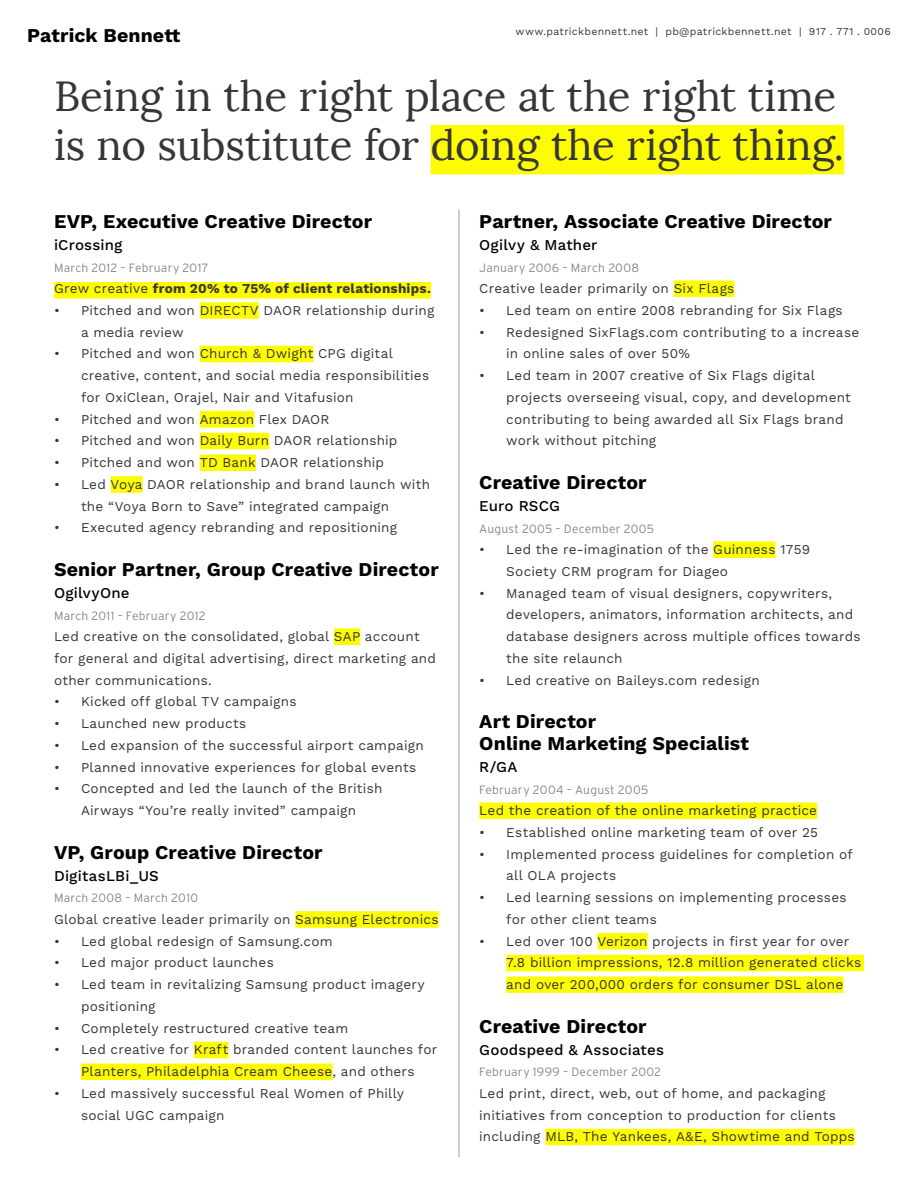
<style>
.page{position:relative;width:918px;height:1188px;background:#fff}
.page>*{position:absolute;margin:0;border:0;box-sizing:border-box;transform-origin:0 0}
.t1{font:42px/49.5px "Lora";letter-spacing:-.005em;color:#363636}
.t2{font:700 19.5px/21.8px "Work Sans";letter-spacing:.005em;color:#000}
.t3{font:500 15px "Work Sans";letter-spacing:.015em;color:#000}
.t4{font:13.5px/21.8px "Work Sans";letter-spacing:.015em;color:#363636}
.t5{font:700 13.5px "Work Sans";letter-spacing:.015em;color:#363636}
.t6{font:300 12px "Interstate";letter-spacing:.02em;color:#868787}
.t7{font:10.5px "Work Sans";letter-spacing:.025em;color:#363636}
.s1{font-weight:400}
</style>
<div class="page">
<div style="left:54px;top:282px;width:377px;height:16px;background:#fefc00"></div>
<div style="left:200px;top:302px;width:59px;height:17px;background:#fefc00"></div>
<div style="left:200px;top:346px;width:113px;height:16px;background:#fefc00"></div>
<div style="left:200px;top:411px;width:54px;height:17px;background:#fefc00"></div>
<div style="left:200px;top:433px;width:69px;height:16px;background:#fefc00"></div>
<div style="left:200px;top:454px;width:56px;height:17px;background:#fefc00"></div>
<div style="left:111px;top:476px;width:32px;height:17px;background:#fefc00"></div>
<div style="left:334px;top:628px;width:26px;height:17px;background:#fefc00"></div>
<div style="left:295px;top:911px;width:144px;height:17px;background:#fefc00"></div>
<div style="left:194px;top:1042px;width:34px;height:16px;background:#fefc00"></div>
<div style="left:81px;top:1064px;width:252px;height:16px;background:#fefc00"></div>
<div style="left:674px;top:280px;width:60px;height:17px;background:#fefc00"></div>
<div style="left:713px;top:542px;width:63px;height:16px;background:#fefc00"></div>
<div style="left:479px;top:802px;width:338px;height:17px;background:#fefc00"></div>
<div style="left:598px;top:933px;width:50px;height:17px;background:#fefc00"></div>
<div style="left:506px;top:955px;width:358px;height:16px;background:#fefc00"></div>
<div style="left:506px;top:976px;width:337px;height:17px;background:#fefc00"></div>
<div style="left:545px;top:1129px;width:310px;height:16px;background:#fefc00"></div>
<div style="left:431px;top:125px;width:413px;height:49px;background:#fefc00"></div>
<hr style="left:459px;top:210px;width:1px;height:947px;background:#363636">
<h2 class="t2" style="left:27px;top:25px;width:155px">Patrick Bennett</h2>
<p class="t7" style="left:516px;top:25px;width:377px">www.patrickbennett.net | pb@patrickbennett.net | 917 . 771 . 0006</p>
<h1 class="t1" style="left:54px;top:71px;width:792px">Being in the right place at the right time is no substitute for doing the right thing.</h1>
<h2 class="t2" style="left:54px;top:211px;width:320px">EVP, Executive Creative Director</h2>
<p class="t3" style="left:54px;top:236px;width:70px">iCrossing</p>
<p class="t6" style="left:54px;top:261px;width:156px">March 2012 – February 2017</p>
<p class="t5" style="left:54px;top:281px;width:378px"><span class="s1">Grew creative</span> from 20% to 75% of client relationships.</p>
<p class="t4" style="left:81px;top:300px;width:355px;text-indent:-27px">• Pitched and won DIRECTV DAOR relationship during a media review</p>
<p class="t4" style="left:81px;top:344px;width:350px;text-indent:-27px">• Pitched and won Church &amp; Dwight CPG digital creative, content, and social media responsibilities for OxiClean, Orajel, Nair and Vitafusion</p>
<p class="t4" style="left:54px;top:409px;width:277px">• Pitched and won Amazon Flex DAOR</p>
<p class="t4" style="left:54px;top:431px;width:345px">• Pitched and won Daily Burn DAOR relationship</p>
<p class="t4" style="left:54px;top:452px;width:332px">• Pitched and won TD Bank DAOR relationship</p>
<p class="t4" style="left:81px;top:474px;width:351px;text-indent:-27px">• Led Voya DAOR relationship and brand launch with the “Voya Born to Save” integrated campaign</p>
<p class="t4" style="left:54px;top:518px;width:345px">• Executed agency rebranding and repositioning</p>
<h2 class="t2" style="left:54px;top:559px;width:386px">Senior Partner, Group Creative Director</h2>
<p class="t3" style="left:54px;top:584px;width:77px">OgilvyOne</p>
<p class="t6" style="left:54px;top:609px;width:153px">March 2011 – February 2012</p>
<p class="t4" style="left:54px;top:626px;width:384px">Led creative on the consolidated, global SAP account for general and digital advertising, direct marketing and other communications.</p>
<p class="t4" style="left:54px;top:692px;width:244px">• Kicked off global TV campaigns</p>
<p class="t4" style="left:54px;top:713px;width:194px">• Launched new products</p>
<p class="t4" style="left:54px;top:735px;width:371px">• Led expansion of the successful airport campaign</p>
<p class="t4" style="left:54px;top:757px;width:364px">• Planned innovative experiences for global events</p>
<p class="t4" style="left:54px;top:779px;width:330px;text-align:center">• Concepted and led the launch of the British<br>Airways “You’re really invited” campaign</p>
<h2 class="t2" style="left:54px;top:842px;width:270px">VP, Group Creative Director</h2>
<p class="t3" style="left:54px;top:867px;width:106px">DigitasLBi_US</p>
<p class="t6" style="left:54px;top:891px;width:146px">March 2008 – March 2010</p>
<p class="t4" style="left:54px;top:909px;width:386px">Global creative leader primarily on Samsung Electronics</p>
<p class="t4" style="left:54px;top:931px;width:280px">• Led global redesign of Samsung.com</p>
<p class="t4" style="left:54px;top:953px;width:221px">• Led major product launches</p>
<p class="t4" style="left:81px;top:974px;width:345px;text-indent:-27px">• Led team in revitalizing Samsung product imagery positioning</p>
<p class="t4" style="left:54px;top:1018px;width:296px">• Completely restructured creative team</p>
<p class="t4" style="left:54px;top:1040px;width:385px;text-align:center">• Led creative for Kraft branded content launches for<br>Planters, Philadelphia Cream Cheese, and others</p>
<p class="t4" style="left:81px;top:1083px;width:325px;text-indent:-27px">• Led massively successful Real Women of Philly social UGC campaign</p>
<h2 class="t2" style="left:479px;top:211px;width:354px">Partner, Associate Creative Director</h2>
<p class="t3" style="left:479px;top:236px;width:120px">Ogilvy &amp; Mather</p>
<p class="t6" style="left:479px;top:261px;width:161px">January 2006 – March 2008</p>
<p class="t4" style="left:479px;top:278px;width:257px">Creative leader primarily on Six Flags</p>
<p class="t4" style="left:479px;top:300px;width:365px">• Led team on entire 2008 rebranding for Six Flags</p>
<p class="t4" style="left:506px;top:322px;width:355px;text-indent:-27px">• Redesigned SixFlags.com contributing to a increase in online sales of over 50%</p>
<p class="t4" style="left:506px;top:365px;width:346px;text-indent:-27px">• Led team in 2007 creative of Six Flags digital projects overseeing visual, copy, and development contributing to being awarded all Six Flags brand work without pitching</p>
<h2 class="t2" style="left:479px;top:472px;width:169px">Creative Director</h2>
<p class="t3" style="left:479px;top:497px;width:82px">Euro RSCG</p>
<p class="t6" style="left:479px;top:522px;width:176px">August 2005 – December 2005</p>
<p class="t4" style="left:506px;top:539px;width:305px;text-indent:-27px">• Led the re-imagination of the Guinness 1759<br>Society CRM program for Diageo</p>
<p class="t4" style="left:506px;top:583px;width:356px;text-indent:-27px">• Managed team of visual designers, copywriters, developers, animators, information architects, and database designers across multiple offices towards the site relaunch</p>
<p class="t4" style="left:479px;top:670px;width:282px">• Led creative on Baileys.com redesign</p>
<h2 class="t2" style="left:479px;top:712px;width:271px">Art Director<br>Online Marketing Specialist</h2>
<p class="t3" style="left:479px;top:758px;width:40px">R/GA</p>
<p class="t6" style="left:479px;top:783px;width:171px">February 2004 – August 2005</p>
<p class="t4" style="left:479px;top:800px;width:339px">Led the creation of the online marketing practice</p>
<p class="t4" style="left:479px;top:822px;width:340px">• Established online marketing team of over 25</p>
<p class="t4" style="left:506px;top:844px;width:348px;text-indent:-27px">• Implemented process guidelines for completion of all OLA projects</p>
<p class="t4" style="left:506px;top:887px;width:342px;text-indent:-27px">• Led learning sessions on implementing processes for other client teams</p>
<p class="t4" style="left:506px;top:931px;width:356px;text-indent:-27px">• Led over 100 Verizon projects in first year for over<br>7.8 billion impressions, 12.8 million generated clicks and over 200,000 orders for consumer DSL alone</p>
<h2 class="t2" style="left:479px;top:1016px;width:169px">Creative Director</h2>
<p class="t3" style="left:479px;top:1041px;width:186px">Goodspeed &amp; Associates</p>
<p class="t6" style="left:479px;top:1065px;width:183px">February 1999 – December 2002</p>
<p class="t4" style="left:479px;top:1083px;width:377px">Led print, direct, web, out of home, and packaging initiatives from conception to production for clients including MLB, The Yankees, A&amp;E, Showtime and Topps</p>
</div>
